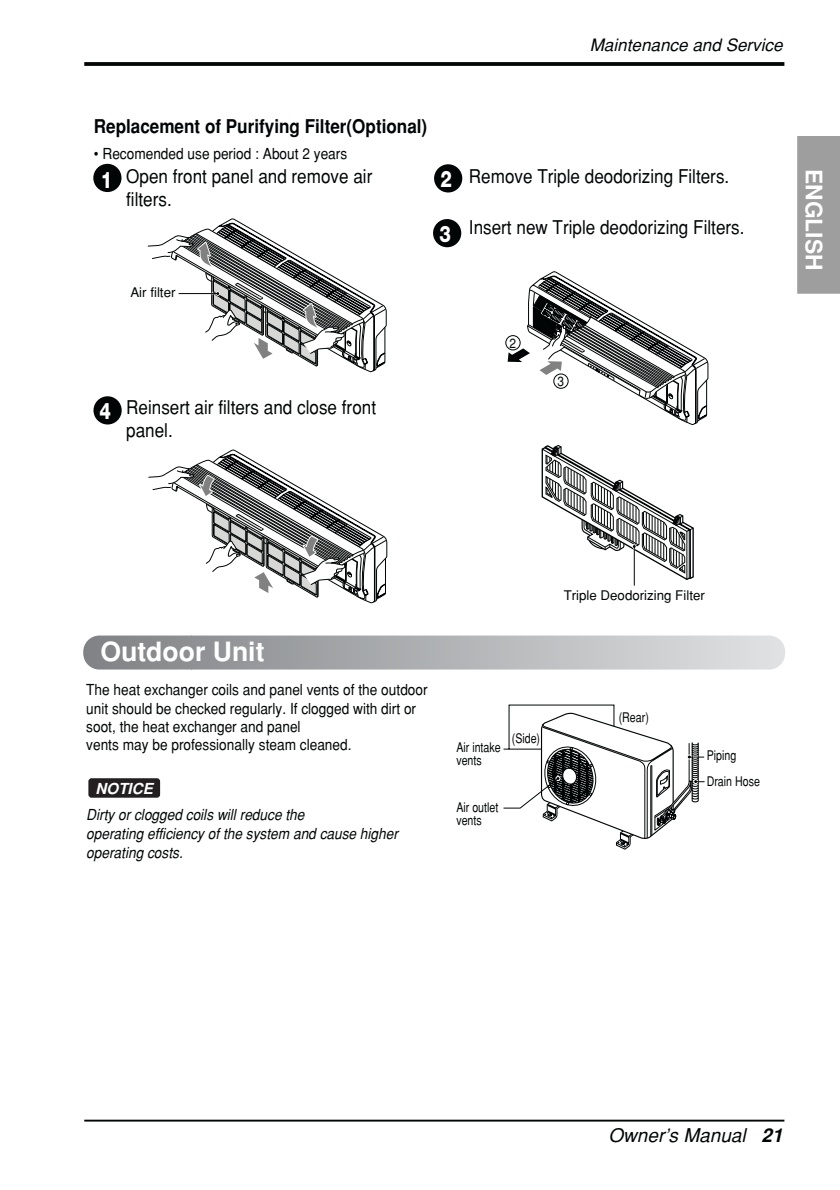
<style>
.page{position:relative;width:840px;height:1190px;background:#fff}
.page>*{position:absolute;margin:0;border:0;box-sizing:border-box;transform-origin:0 0}
.t1{font:700 26.6px "Helvetica Turk";color:#fff}
.t2{font:700 22.8px "Helvetica Turk";color:#fff}
.t3{font:800 22.8px "Helvetica Neue";color:#fff;scale:.8 1}
.t4{font:19px/22.8px "Helvetica Turk";color:#020505;scale:.9 1}
.t5{font:700 19px "Helvetica Turk";color:#020505;scale:.9 1}
.t6{font:italic 19px "Helvetica Turk";color:#020505}
.t7{font:italic 17.2px "Helvetica Turk";color:#020505}
.t8{font:15.2px/18.2px "Helvetica Turk";color:#020505;scale:.9 1}
.t9{font:italic 15.2px/19px "Helvetica Turk";color:#020505;scale:.9 1}
.t10{font:italic 700 15.2px "Helvetica Turk";color:#fff}
.t11{font:13.4px/13.4px "Helvetica Turk";color:#020505;scale:.8 1}
.t12{font:13.4px "Helvetica Turk";color:#020505}
.t13{font:13.4px "Helvetica Turk";color:#020505;scale:.9 1}
.s1{font-weight:700}
</style>
<div class="page">
<svg style="left:84px;top:62px;width:700px;height:4px;background:#0d1010"></svg>
<hr style="left:84px;top:1120px;width:700px;height:2px;background:#020505">
<div style="left:797px;top:136px;width:43px;height:158px;background:#9f9e9e"></div>
<svg style="left:503px;top:704px;width:202px;height:146px"></svg>
<svg style="left:147px;top:218px;width:240px;height:155px"></svg>
<hr style="left:179px;top:293px;width:38px;height:1px;background:#020505">
<svg style="left:541px;top:445px;width:153px;height:136px"></svg>
<hr style="left:634px;top:547px;width:1px;height:39px;background:#020505">
<svg style="left:148px;top:449px;width:240px;height:155px"></svg>
<div style="left:506px;top:335px;width:14px;height:15px;border:1px solid #020505;border-radius:50%"></div>
<svg style="left:508px;top:271px;width:201px;height:154px"></svg>
<div style="left:89px;top:779px;width:70px;height:18px;background:#231f20;border-radius:2px"></div>
<div style="left:88px;top:778px;width:72px;height:20px;border:2px solid #231f20;border-radius:2px"></div>
<div style="left:93px;top:164px;width:29px;height:28px;background:#020505;border-radius:50%"></div>
<div style="left:434px;top:164px;width:28px;height:29px;background:#020505;border-radius:50%"></div>
<div style="left:433px;top:219px;width:28px;height:28px;background:#020505;border-radius:50%"></div>
<div style="left:94px;top:396px;width:28px;height:29px;background:#020505;border-radius:50%"></div>
<svg style="left:83px;top:636px;width:702px;height:34px;background:#b1b2b5"></svg>
<p class="t7" style="left:590px;top:39px;width:194px">Maintenance and Service</p>
<p class="t5" style="left:94px;top:120px;width:372px">Replacement of Purifying Filter(Optional)</p>
<p class="t8" style="left:94px;top:146px;width:283px">• Recomended use period : About 2 years</p>
<p class="t4" style="left:126px;top:167px;width:275px">Open front panel and remove air filters.</p>
<h2 class="t3" style="left:101px;top:172px;width:16px">1</h2>
<h2 class="t3" style="left:440px;top:171px;width:16px">2</h2>
<h2 class="t3" style="left:439px;top:226px;width:16px">3</h2>
<p class="t12" style="left:130px;top:288px;width:47px">Air filter</p>
<h2 class="t3" style="left:100px;top:403px;width:16px">4</h2>
<p class="t4" style="left:126px;top:398px;width:279px">Reinsert air filters and close front panel.</p>
<p class="t4" style="left:469px;top:167px;width:291px">Remove Triple deodorizing Filters.</p>
<p class="t4" style="left:469px;top:218px;width:308px">Insert new Triple deodorizing Filters.</p>
<p class="t13" style="left:510px;top:338px;width:9px">2</p>
<p class="t13" style="left:558px;top:376px;width:9px">3</p>
<h2 class="t2" style="left:823px;top:169px;width:103px;rotate:90deg">ENGLISH</h2>
<h1 class="t1" style="left:101px;top:642px;width:166px">Outdoor Unit</h1>
<p class="t8" style="left:86px;top:682px;width:381px">The heat exchanger coils and panel vents of the outdoor unit should be checked regularly. If clogged with dirt or soot, the heat exchanger and panel<br>vents may be professionally steam cleaned.</p>
<p class="t10" style="left:96px;top:782px;width:62px">NOTICE</p>
<p class="t9" style="left:86px;top:807px;width:348px">Dirty or clogged coils will reduce the<br>operating efficiency of the system and cause higher operating costs.</p>
<p class="t12" style="left:564px;top:590px;width:143px">Triple Deodorizing Filter</p>
<p class="t11" style="left:456px;top:742px;width:57px">Air intake vents</p>
<p class="t11" style="left:456px;top:802px;width:54px">Air outlet vents</p>
<p class="t11" style="left:512px;top:733px;width:37px">(Side)</p>
<p class="t11" style="left:619px;top:712px;width:39px">(Rear)</p>
<p class="t11" style="left:707px;top:744px;width:68px;line-height:26px">Piping<br>Drain Hose</p>
<p class="t6" style="left:608px;top:1129px;width:176px">Owner’s Manual <span class="s1">21</span></p>
</div>
